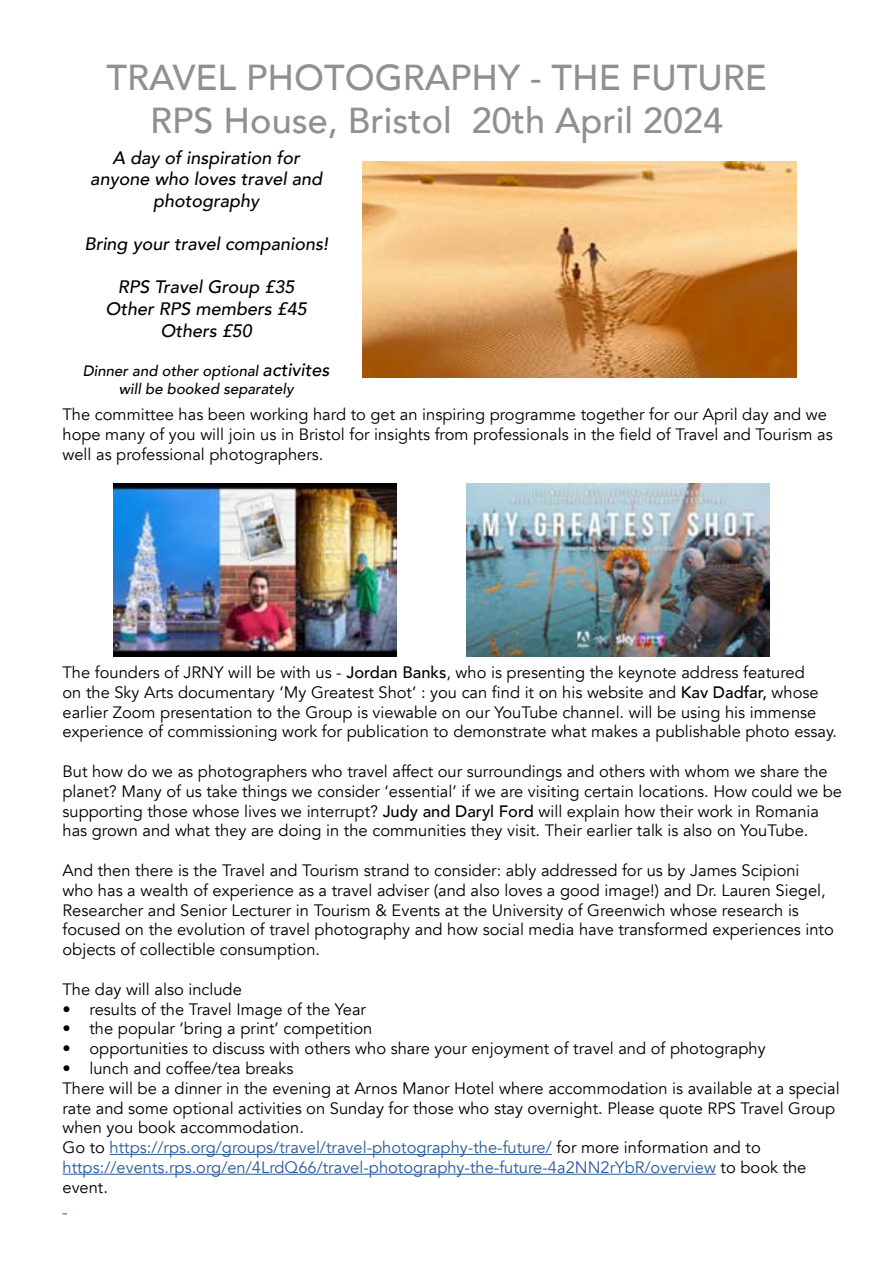
<style>
.page{position:relative;width:893px;height:1263px;background:#fff}
.page>*{position:absolute;margin:0;border:0;box-sizing:border-box;transform-origin:0 0}
.t1{font:500 36px/43.2px "Avenir";color:#909090;text-align:center}
.t2{font:italic 500 18px/21.6px "Avenir";color:#000;text-align:center}
.t3{font:16.5px/19.8px "Avenir";color:#000}
.t4{font:italic 500 15px/18px "Avenir";color:#000;text-align:center}
.s1{font-size:18px}
.s2{font-weight:500}
.s3{color:#275b9b}
</style>
<div class="page">
<img style="left:363px;top:161px;width:433px;height:217px">
<hr style="left:110px;top:1154px;width:442px;height:1px;background:#275b9b">
<hr style="left:63px;top:1174px;width:653px;height:1px;background:#275b9b">
<img style="left:466px;top:483px;width:303px;height:173px">
<img style="left:113px;top:483px;width:284px;height:173px">
<h1 class="t1" style="left:106px;top:54px;width:662px">TRAVEL PHOTOGRAPHY - THE FUTURE<br>RPS House, Bristol 20th April 2024</h1>
<p class="t2" style="left:90px;top:147px;width:233px">A day of inspiration for anyone who loves travel and photography</p>
<p class="t2" style="left:84px;top:233px;width:245px">Bring your travel companions!</p>
<p class="t2" style="left:106px;top:277px;width:203px">RPS Travel Group £35<br>Other RPS members £45<br>Others £50</p>
<p class="t4" style="left:83px;top:362px;width:248px">Dinner and other optional <span class="s1">activites </span>will be booked separately</p>
<p class="t3" style="left:63px;top:405px;width:772px">The committee has been working hard to get an inspiring programme together for our April day and we hope many of you will join us in Bristol for insights from professionals in the field of Travel and Tourism as well as professional photographers.</p>
<p class="t3" style="left:63px;top:663px;width:776px">The founders of JRNY will be with us - <span class="s2">Jordan Banks</span>, who is presenting the keynote address featured<br>on the Sky Arts documentary ‘My Greatest Shot’ : you can find it on his website and <span class="s2">Kav Dadfar,</span> whose earlier Zoom presentation to the Group is viewable on our YouTube channel. will be using his immense experience of commissioning work for publication to demonstrate what makes a publishable photo essay.</p>
<p class="t3" style="left:63px;top:762px;width:781px">But how do we as photographers who travel affect our surroundings and others with whom we share the planet? Many of us take things we consider ‘essential’ if we are visiting certain locations. How could we be supporting those whose lives we interrupt? <span class="s2">Judy and Daryl Ford</span> will explain how their work in Romania has grown and what they are doing in the communities they visit. Their earlier talk is also on YouTube.</p>
<p class="t3" style="left:63px;top:861px;width:773px">And then there is the Travel and Tourism strand to consider: ably addressed for us by James Scipioni who has a wealth of experience as a travel adviser (and also loves a good image!) and Dr. Lauren Siegel, Researcher and Senior Lecturer in Tourism &amp; Events at the University of Greenwich whose research is focused on the evolution of travel photography and how social media have transformed experiences into objects of collectible consumption.</p>
<p class="t3" style="left:63px;top:979px;width:181px">The day will also include</p>
<p class="t3" style="left:63px;top:999px;width:305px">• results of the Travel Image of the Year</p>
<p class="t3" style="left:63px;top:1019px;width:311px">• the popular ‘bring a print’ competition</p>
<p class="t3" style="left:63px;top:1039px;width:705px">• opportunities to discuss with others who share your enjoyment of travel and of photography</p>
<p class="t3" style="left:63px;top:1059px;width:779px">• lunch and coffee/tea breaks<br>There will be a dinner in the evening at Arnos Manor Hotel where accommodation is available at a special rate and some optional activities on Sunday for those who stay overnight. Please quote RPS Travel Group when you book accommodation.<br>Go to <span class="s3">https://rps.org/groups/travel/travel-photography-the-future/</span> for more information and to <span class="s3">https://events.rps.org/en/4LrdQ66/travel-photography-the-future-4a2NN2rYbR/overview</span> to book the event.</p>
</div>
